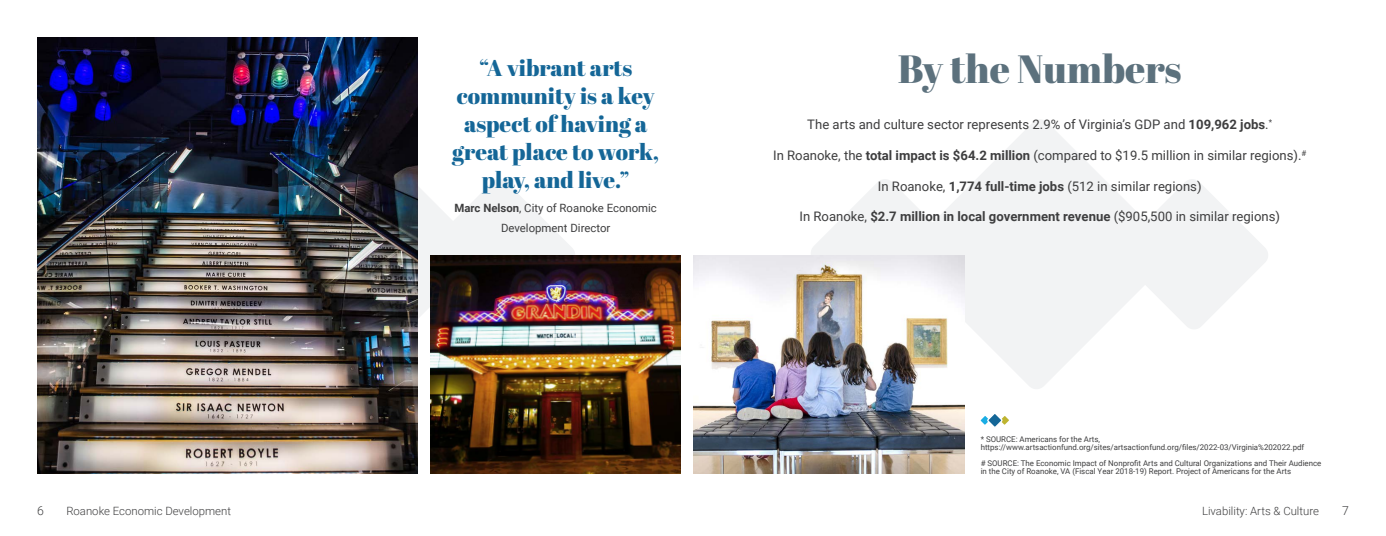
<style>
.page{position:relative;width:1386px;height:536px;background:#fff}
.page>*{position:absolute;margin:0;border:0;box-sizing:border-box;transform-origin:0 0}
.Body_Text{font:39.38px "Abril Fatface";color:#5c717d}
.Body_Text_2{font:22.75px/28px "Abril Fatface";color:#146697;text-align:center}
.Body_Text_2-2{font:13.12px "Roboto";color:#3e3e3f}
.t1{font:300 12.25px "Roboto";color:#3e3e3f}
.Body_Text_2-3{font:11.38px/20.1px "Roboto";color:#3e3e3f;text-align:center}
.t2{font:300 11.38px "Roboto";color:#3e3e3f}
.Body_Text_2-4{font:7.88px/7.9px "Roboto";color:#3e3e3f}
.s1{font-weight:700}
</style>
<div class="page">
<svg style="left:481px;top:179px;width:94px;height:76px"></svg>
<svg style="left:418px;top:187px;width:63px;height:203px;fill:#f2f3f4"></svg>
<svg style="left:811px;top:179px;width:91px;height:76px"></svg>
<svg style="left:1174px;top:179px;width:94px;height:150px"></svg>
<svg style="left:902px;top:120px;width:272px;height:269px;fill:#f2f3f4"></svg>
<img style="left:693px;top:255px;width:271px;height:218px">
<img style="left:37px;top:37px;width:381px;height:436px">
<img style="left:431px;top:255px;width:250px;height:218px">
<svg style="left:980px;top:414px;width:29px;height:13px"></svg>
<p class="Body_Text_2" style="left:452px;top:53px;width:208px">“A vibrant arts community is a key aspect of having a great place to work, play, and live.”</p>
<p class="Body_Text_2-3" style="left:455px;top:198px;width:204px"><span class="s1">Marc Nelson</span>, City of Roanoke Economic<br>Development Director</p>
<p class="Body_Text" style="left:898px;top:41px;width:285px">By the Numbers</p>
<p class="Body_Text_2-2" style="left:807px;top:115px;width:466px">The arts and culture sector represents 2.9% of Virginia’s GDP and <span class="s1">109,962 jobs</span>.<sup>*</sup></p>
<p class="Body_Text_2-2" style="left:773px;top:146px;width:535px">In Roanoke, the <span class="s1">total impact is $64.2 million</span> (compared to $19.5 million in similar regions).<sup>#</sup></p>
<p class="Body_Text_2-2" style="left:878px;top:177px;width:325px">In Roanoke, <span class="s1">1,774 full-time jobs</span> (512 in similar regions)</p>
<p class="Body_Text_2-2" style="left:799px;top:207px;width:482px">In Roanoke, <span class="s1">$2.7 million in local government revenue</span> ($905,500 in similar regions)</p>
<p class="Body_Text_2-4" style="left:981px;top:435px;width:325px">* SOURCE: Americans for the Arts, https://www.artsactionfund.org/sites/artsactionfund.org/files/2022-03/Virginia%202022.pdf</p>
<p class="Body_Text_2-4" style="left:981px;top:458px;width:342px"># SOURCE: The Economic Impact of Nonprofit Arts and Cultural Organizations and Their Audience in the City of Roanoke, VA (Fiscal Year 2018-19) Report. Project of Americans for the Arts</p>
<h3 class="t1" style="left:37px;top:502px;width:8px">6</h3>
<h3 class="t2" style="left:66px;top:502px;width:166px">Roanoke Economic Development</h3>
<h3 class="t2" style="left:1202px;top:502px;width:119px">Livability: Arts &amp; Culture</h3>
<h3 class="t1" style="left:1342px;top:502px;width:8px">7</h3>
</div>
